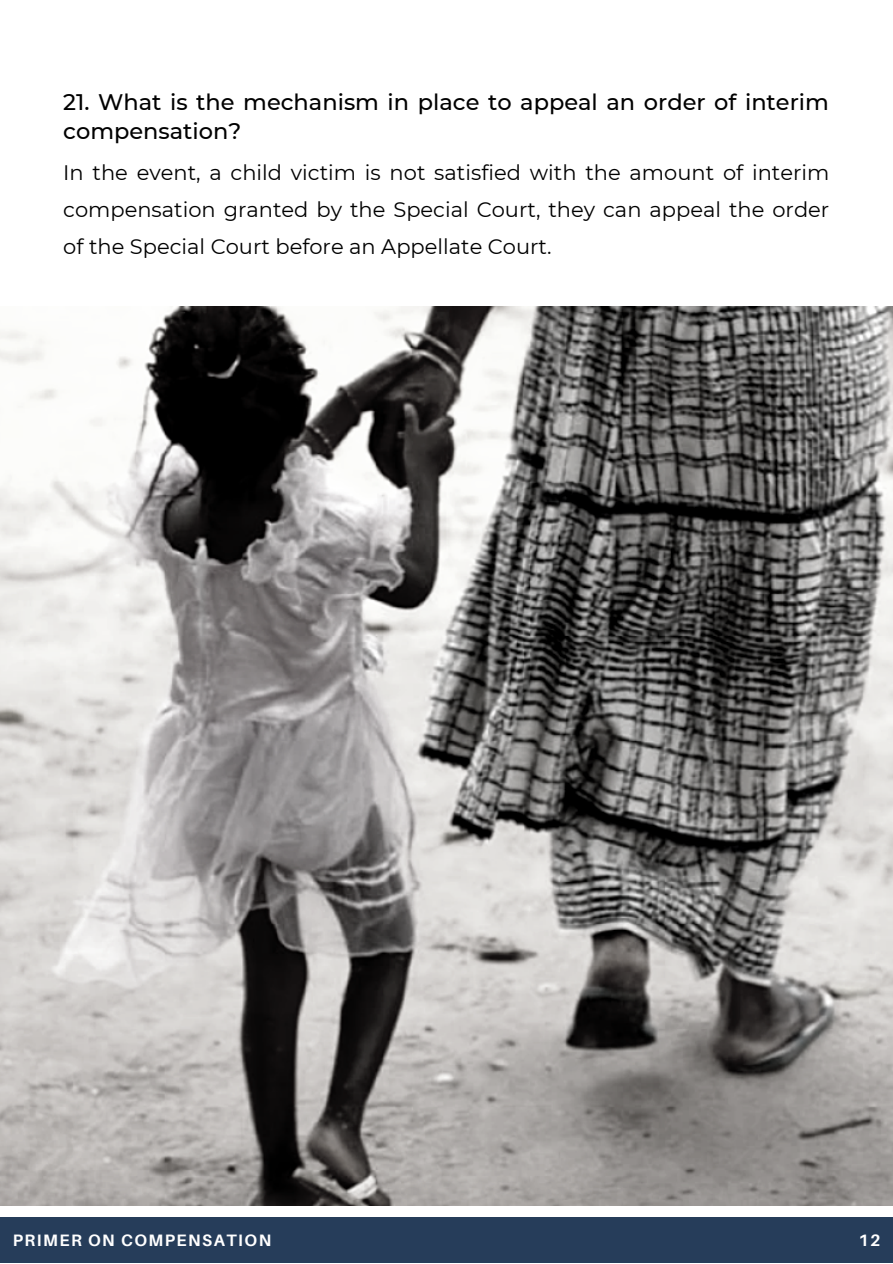
<style>
.page{position:relative;width:893px;height:1264px;background:#fff}
.page>*{position:absolute;margin:0;border:0;box-sizing:border-box;transform-origin:0 0}
.t1{font:500 22.5px/29.2px "Montserrat";color:#000}
.t2{font:21px/37px "Montserrat";color:#000;text-align:justify}
.t3{font:700 16.5px "Aileron";letter-spacing:.09em;color:#fff}
</style>
<div class="page">
<div style="left:0;top:1217px;width:892px;height:45px;background:#263d5a"></div>
<img style="left:0;top:307px;width:892px;height:898px">
<p class="t1" style="left:63px;top:87px;width:767px">21. What is the mechanism in place to appeal an order of interim compensation?</p>
<p class="t2" style="left:63px;top:153px;width:767px">In the event, a child victim is not satisfied with the amount of interim compensation granted by the Special Court, they can appeal the order of the Special Court before an Appellate Court.</p>
<p class="t3" style="left:13px;top:1229px;width:260px">PRIMER ON COMPENSATION</p>
<p class="t3" style="left:858px;top:1229px;width:24px">12</p>
</div>
